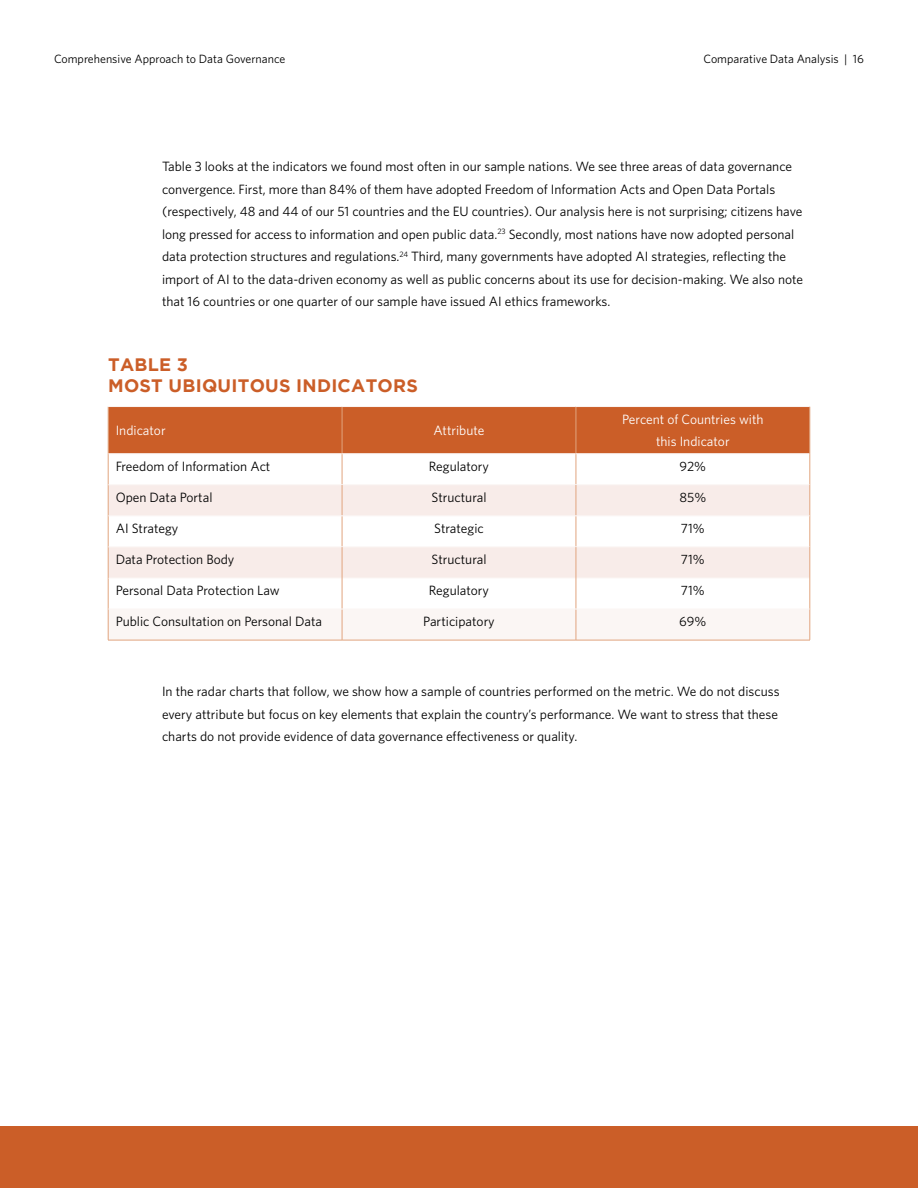
<style>
.page{position:relative;width:918px;height:1188px;background:#fff}
.page>*{position:absolute;margin:0;border:0;box-sizing:border-box;transform-origin:0 0}
.t1{font:700 18px "Gotham";letter-spacing:.015em;color:#cb5e28}
.Body_Copy{font:13.5px/22.5px "Whitney";color:#000}
.Body_Copy-2{font:13.5px/22.5px "Whitney";color:#fff;text-align:center}
.t2{font:12px "Whitney";color:#000}
</style>
<div class="page">
<div style="left:0;top:1126px;width:918px;height:62px;background:#cb5e28"></div>
<div style="left:109px;top:407px;width:701px;height:46px;background:#cb5e28"></div>
<svg style="left:109px;top:486px;width:701px;height:92px;fill:#f8ece9"></svg>
<div style="left:109px;top:610px;width:701px;height:30px;background:#fbf6f4"></div>
<hr style="left:108px;top:454px;width:1px;height:31px;background:#e1a47e">
<hr style="left:342px;top:454px;width:1px;height:31px;background:#e1a47e">
<hr style="left:576px;top:454px;width:1px;height:31px;background:#e1a47e">
<hr style="left:810px;top:454px;width:1px;height:31px;background:#e1a47e">
<hr style="left:108px;top:516px;width:1px;height:31px;background:#e1a47e">
<hr style="left:342px;top:516px;width:1px;height:31px;background:#e1a47e">
<hr style="left:576px;top:516px;width:1px;height:31px;background:#e1a47e">
<hr style="left:810px;top:516px;width:1px;height:31px;background:#e1a47e">
<hr style="left:108px;top:609px;width:1px;height:31px;background:#e1a47e">
<hr style="left:342px;top:609px;width:1px;height:31px;background:#e1a47e">
<hr style="left:576px;top:609px;width:1px;height:31px;background:#e1a47e">
<hr style="left:810px;top:609px;width:1px;height:31px;background:#e1a47e">
<hr style="left:108px;top:407px;width:1px;height:47px;background:#e1a47e">
<hr style="left:108px;top:406px;width:234px;height:1px;background:#fbf6f4">
<hr style="left:108px;top:453px;width:234px;height:1px;background:#fbf6f4">
<hr style="left:342px;top:407px;width:1px;height:47px;background:#e1a47e">
<hr style="left:342px;top:406px;width:234px;height:1px;background:#fbf6f4">
<hr style="left:342px;top:453px;width:234px;height:1px;background:#fbf6f4">
<hr style="left:576px;top:407px;width:1px;height:47px;background:#e1a47e">
<hr style="left:576px;top:406px;width:234px;height:1px;background:#fbf6f4">
<hr style="left:576px;top:453px;width:234px;height:1px;background:#fbf6f4">
<hr style="left:810px;top:407px;width:1px;height:47px;background:#e1a47e">
<hr style="left:108px;top:578px;width:1px;height:31px;background:#e1a47e">
<hr style="left:108px;top:578px;width:234px;height:1px;background:#fbf6f4">
<hr style="left:342px;top:578px;width:234px;height:1px;background:#fbf6f4">
<hr style="left:576px;top:578px;width:234px;height:1px;background:#fbf6f4">
<hr style="left:342px;top:578px;width:1px;height:31px;background:#e1a47e">
<hr style="left:576px;top:578px;width:1px;height:31px;background:#e1a47e">
<hr style="left:810px;top:578px;width:1px;height:31px;background:#e1a47e">
<hr style="left:108px;top:547px;width:1px;height:31px;background:#e1a47e">
<hr style="left:108px;top:547px;width:234px;height:1px;background:#fbf6f4">
<hr style="left:342px;top:547px;width:234px;height:1px;background:#fbf6f4">
<hr style="left:576px;top:547px;width:234px;height:1px;background:#fbf6f4">
<hr style="left:342px;top:547px;width:1px;height:31px;background:#e1a47e">
<hr style="left:576px;top:547px;width:1px;height:31px;background:#e1a47e">
<hr style="left:810px;top:547px;width:1px;height:31px;background:#e1a47e">
<hr style="left:108px;top:609px;width:234px;height:1px;background:#fbf6f4">
<hr style="left:342px;top:609px;width:234px;height:1px;background:#fbf6f4">
<hr style="left:576px;top:609px;width:234px;height:1px;background:#fbf6f4">
<hr style="left:108px;top:485px;width:1px;height:31px;background:#e1a47e">
<hr style="left:108px;top:485px;width:234px;height:1px;background:#fbf6f4">
<hr style="left:342px;top:485px;width:234px;height:1px;background:#fbf6f4">
<hr style="left:576px;top:485px;width:234px;height:1px;background:#fbf6f4">
<hr style="left:342px;top:485px;width:1px;height:31px;background:#e1a47e">
<hr style="left:576px;top:485px;width:1px;height:31px;background:#e1a47e">
<hr style="left:810px;top:485px;width:1px;height:31px;background:#e1a47e">
<hr style="left:108px;top:516px;width:234px;height:1px;background:#fbf6f4">
<hr style="left:342px;top:516px;width:234px;height:1px;background:#fbf6f4">
<hr style="left:576px;top:516px;width:234px;height:1px;background:#fbf6f4">
<hr style="left:108px;top:640px;width:234px;height:1px;background:#e1a47e">
<hr style="left:342px;top:640px;width:234px;height:1px;background:#e1a47e">
<hr style="left:576px;top:640px;width:234px;height:1px;background:#e1a47e">
<p class="t2" style="left:54px;top:51px;width:233px">Comprehensive Approach to Data Governance</p>
<p class="t2" style="left:703px;top:51px;width:162px">Comparative Data Analysis | 16</p>
<p class="Body_Copy" style="left:162px;top:155px;width:643px">Table 3 looks at the indicators we found most often in our sample nations. We see three areas of data governance convergence. First, more than 84% of them have adopted Freedom of Information Acts and Open Data Portals (respectively, 48 and 44 of our 51 countries and the EU countries). Our analysis here is not surprising; citizens have long pressed for access to information and open public data.<sup>23</sup> Secondly, most nations have now adopted personal data protection structures and regulations.<sup>24</sup> Third, many governments have adopted AI strategies, reflecting the import of AI to the data-driven economy as well as public concerns about its use for decision-making. We also note that 16 countries or one quarter of our sample have issued AI ethics frameworks.</p>
<p class="t1" style="left:108px;top:354px;width:81px">TABLE 3</p>
<p class="t1" style="left:108px;top:376px;width:311px">MOST UBIQUITOUS INDICATORS</p>
<p class="Body_Copy-2" style="left:116px;top:419px;width:51px">Indicator</p>
<p class="Body_Copy-2" style="left:434px;top:419px;width:52px">Attribute</p>
<p class="Body_Copy-2" style="left:622px;top:407px;width:143px">Percent of Countries with this Indicator</p>
<p class="Body_Copy" style="left:116px;top:455px;width:156px">Freedom of Information Act</p>
<p class="Body_Copy" style="left:429px;top:455px;width:62px">Regulatory</p>
<p class="Body_Copy" style="left:680px;top:455px;width:28px">92%</p>
<p class="Body_Copy" style="left:116px;top:486px;width:98px">Open Data Portal</p>
<p class="Body_Copy" style="left:431px;top:486px;width:57px">Structural</p>
<p class="Body_Copy" style="left:679px;top:486px;width:28px">85%</p>
<p class="Body_Copy" style="left:116px;top:517px;width:64px">AI Strategy</p>
<p class="Body_Copy" style="left:434px;top:517px;width:51px">Strategic</p>
<p class="Body_Copy" style="left:681px;top:517px;width:25px">71%</p>
<p class="Body_Copy" style="left:116px;top:548px;width:120px">Data Protection Body</p>
<p class="Body_Copy" style="left:431px;top:548px;width:57px">Structural</p>
<p class="Body_Copy" style="left:681px;top:548px;width:25px">71%</p>
<p class="Body_Copy" style="left:116px;top:579px;width:166px">Personal Data Protection Law</p>
<p class="Body_Copy" style="left:429px;top:579px;width:62px">Regulatory</p>
<p class="Body_Copy" style="left:681px;top:579px;width:25px">71%</p>
<p class="Body_Copy" style="left:116px;top:610px;width:208px">Public Consultation on Personal Data</p>
<p class="Body_Copy" style="left:423px;top:610px;width:73px">Participatory</p>
<p class="Body_Copy" style="left:679px;top:610px;width:29px">69%</p>
<p class="Body_Copy" style="left:162px;top:680px;width:619px;text-align:justify">In the radar charts that follow, we show how a sample of countries performed on the metric. We do not discuss every attribute but focus on key elements that explain the country’s performance. We want to stress that these charts do not provide evidence of data governance effectiveness or quality.</p>
</div>
